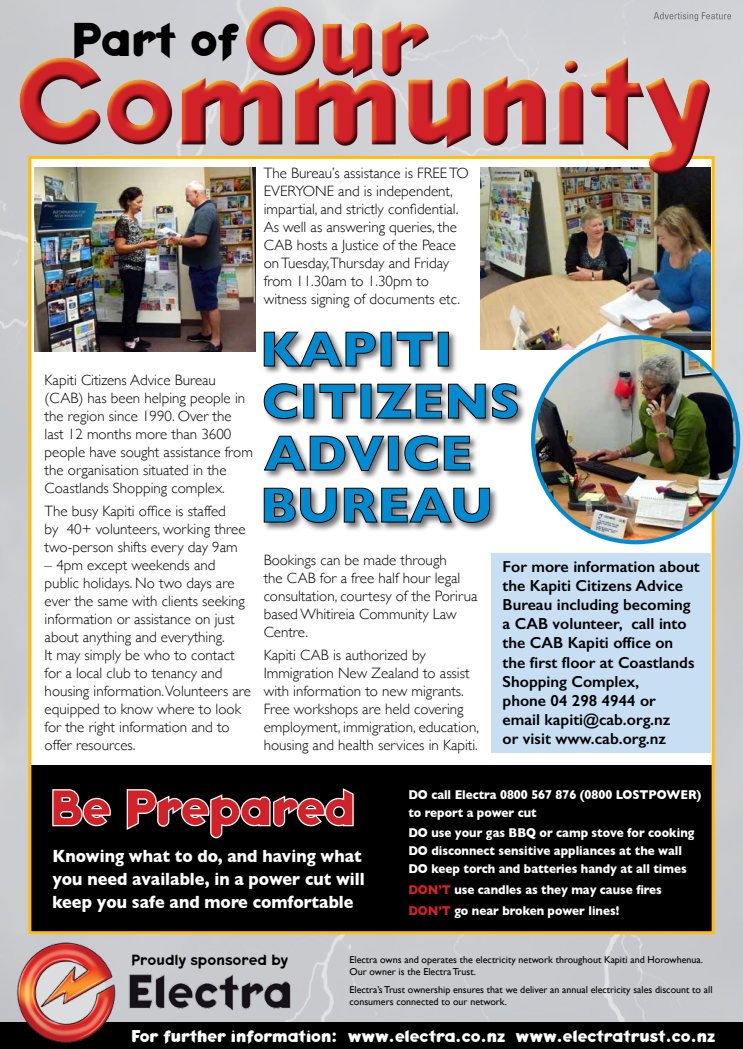
<style>
.page{position:relative;width:743px;height:1049px;background:#fff}
.page>*{position:absolute;margin:0;border:0;box-sizing:border-box;transform-origin:0 0}
.t1{font:700 50px "Keedy Sans";color:#d22229}
.t2{font:700 48px "Keedy Sans";color:#000}
.t3{font:700 18px/23px "Gill Sans";color:#fff;scale:.9 1}
.t4{font:700 17.3px "Keedy Sans";color:#fff}
.t5{font:600 16px/19.2px "Gill Sans";color:#000}
.t6{font:300 15px/18px "Gill Sans";color:#000}
.t7{font:15px "Keedy Sans Reg";color:#000}
.t8{font:700 13px/18px "Gill Sans";color:#fff;scale:.9 1}
.t9{font:10px/12px "Gill Sans";color:#000}
.s1{color:#d22229}
</style>
<div class="page">
<img style="left:0;top:0;width:743px;height:1049px">
<div style="left:30px;top:157px;width:683px;height:776px;background:#fff"></div>
<div style="left:30px;top:765px;width:683px;height:168px;background:#000"></div>
<div style="left:491px;top:553px;width:220px;height:200px;background:#c7def3"></div>
<div style="left:1px;top:1022px;width:742px;height:27px;background:#000"></div>
<svg style="left:653px;top:12px;width:78px;height:9px"></svg>
<div style="left:244px;top:4px;width:185px;height:71px;background:#fff200;opacity:.75"></div>
<div style="left:246px;top:17px;width:183px;height:61px;background:#000;opacity:.75"></div>
<img style="left:17px;top:941px;width:276px;height:102px">
<img style="left:34px;top:175px;width:221px;height:176px">
<img style="left:480px;top:175px;width:230px;height:175px">
<div style="left:262px;top:330px;width:265px;height:203px;background:#000;opacity:.55"></div>
<svg style="left:263px;top:331px;width:186px;height:36px"></svg>
<svg style="left:263px;top:383px;width:255px;height:36px"></svg>
<svg style="left:263px;top:435px;width:208px;height:36px"></svg>
<svg style="left:263px;top:487px;width:227px;height:36px"></svg>
<img style="left:534px;top:337px;width:204px;height:205px">
<svg style="left:52px;top:789px;width:59px;height:38px"></svg>
<svg style="left:126px;top:788px;width:228px;height:51px"></svg>
<div style="left:20px;top:55px;width:691px;height:120px;background:#000;opacity:.75"></div>
<h2 class="t2" style="left:72px;top:11px;width:167px">Part of</h2>
<p class="t6" style="left:264px;top:163px;width:207px">The Bureau’s assistance is FREE TO<br>EVERYONE and is independent, impartial, and strictly confidential.<br>As well as answering queries, the<br>CAB hosts a Justice of the Peace on Tuesday,Thursday and Friday from 11.30am to 1.30pm to witness signing of documents etc.</p>
<p class="t6" style="left:45px;top:370px;width:210px">Kapiti Citizens Advice Bureau (CAB) has been helping people in the region since 1990. Over the last 12 months more than 3600 people have sought assistance from the organisation situated in the<br>Coastlands Shopping complex.</p>
<p class="t6" style="left:45px;top:502px;width:202px">The busy Kapiti office is staffed<br>by 40+ volunteers, working three two-person shifts every day 9am</p>
<p class="t6" style="left:45px;top:556px;width:208px">– 4pm except weekends and public holidays. No two days are ever the same with clients seeking information or assistance on just about anything and everything.<br>It may simply be who to contact for a local club to tenancy and housing information.Volunteers are equipped to know where to look for the right information and to offer resources.</p>
<p class="t6" style="left:264px;top:550px;width:215px">Bookings can be made through<br>the CAB for a free half hour legal consultation, courtesy of the Porirua based Whitireia Community Law<br>Centre.</p>
<p class="t6" style="left:264px;top:646px;width:217px">Kapiti CAB is authorized by Immigration New Zealand to assist with information to new migrants.<br>Free workshops are held covering employment, immigration, education, housing and health services in Kapiti.</p>
<p class="t5" style="left:502px;top:556px;width:199px">For more information about the Kapiti Citizens Advice<br>Bureau including becoming a CAB volunteer, call into the CAB Kapiti office on the first floor at Coastlands<br>Shopping Complex,<br>phone 04 298 4944 or<br>email kapiti@cab.org.nz<br>or visit www.cab.org.nz</p>
<h1 class="t1" style="left:51px;top:778px;width:305px">Be Prepared</h1>
<p class="t3" style="left:52px;top:844px;width:348px">Knowing what to do, and having what you need available, in a power cut will keep you safe and more comfortable</p>
<p class="t8" style="left:408px;top:785px;width:327px">DO call Electra 0800 567 876 (0800 LOSTPOWER) to report a power cut</p>
<p class="t8" style="left:408px;top:824px;width:319px">DO use your gas BBQ or camp stove for cooking<br>DO disconnect sensitive appliances at the wall<br>DO keep torch and batteries handy at all times</p>
<p class="t8" style="left:408px;top:879px;width:283px;line-height:20.8px"><span class="s1">DON’T</span> use candles as they may cause fires<br><span class="s1">DON’T</span> go near broken power lines!</p>
<p class="t7" style="left:132px;top:951px;width:158px">Proudly sponsored by</p>
<p class="t9" style="left:349px;top:954px;width:355px">Electra owns and operates the electricity network throughout Kapiti and Horowhenua.<br>Our owner is the Electra Trust.</p>
<p class="t9" style="left:349px;top:983px;width:364px">Electra’s Trust ownership ensures that we deliver an annual electricity sales discount to all consumers connected to our network.</p>
<p class="t4" style="left:132px;top:1025px;width:585px">For further information: www.electra.co.nz www.electratrust.co.nz</p>
</div>
